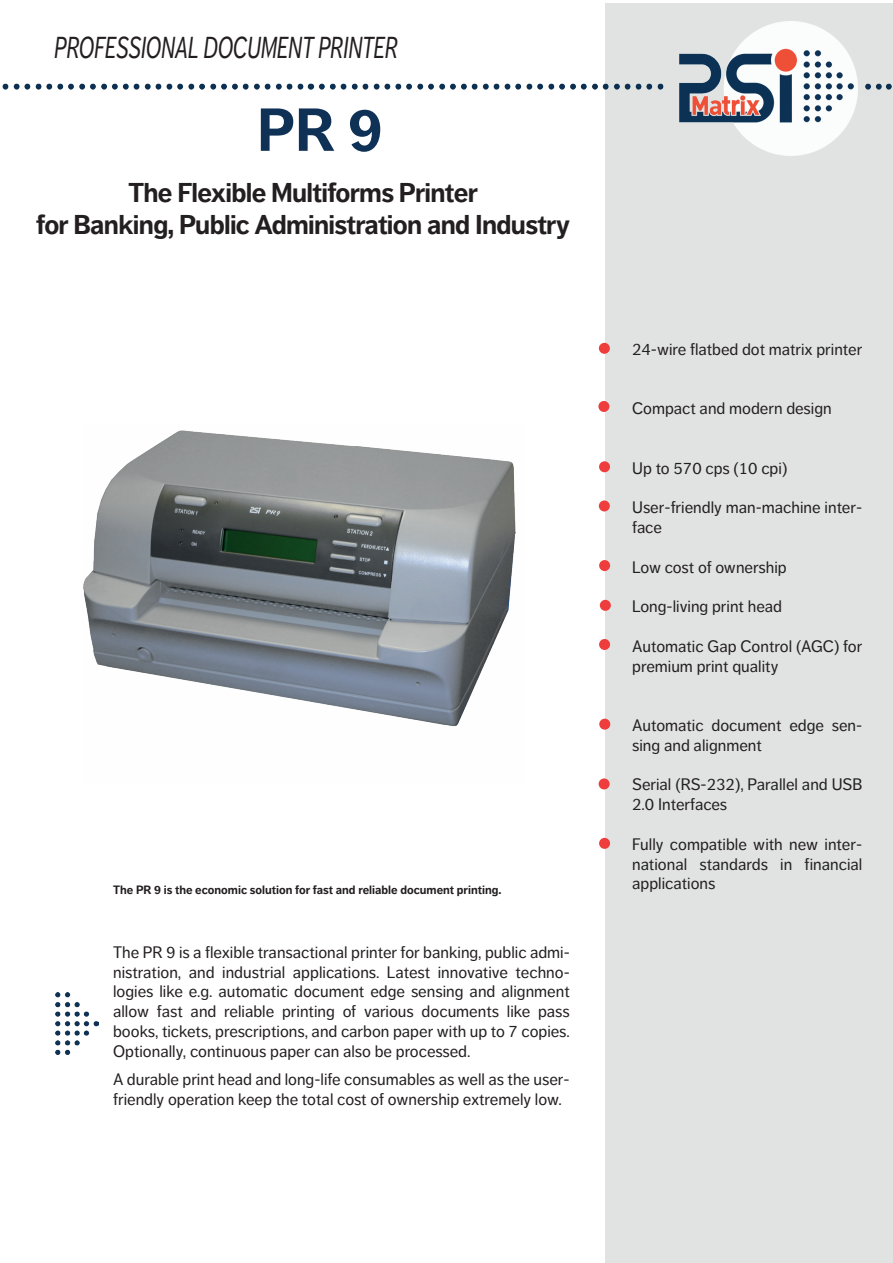
<style>
.page{position:relative;width:893px;height:1263px;background:#fff}
.page>*{position:absolute;margin:0;border:0;box-sizing:border-box;transform-origin:0 0}
.t1{font:700 60px "Dagny Pro";color:#0e3155}
.t2{font:italic 30px "Dagny Pro";color:#231f20;scale:.71 1}
.t3{font:700 27px/32.4px "Dagny Pro";letter-spacing:-.025em;color:#231f20;text-align:center}
.t4{font:16.5px/19.8px "Dagny Pro";color:#231f20}
.t5{font:700 12px "Dagny Pro";color:#231f20}
</style>
<div class="page">
<div style="left:605px;top:3px;width:288px;height:1260px;background:#e1e3e2"></div>
<div style="left:599px;top:461px;width:11px;height:11px;background:#ee3d3c;border-radius:50%"></div>
<div style="left:598px;top:401px;width:11px;height:11px;background:#ee3d3c;border-radius:50%"></div>
<div style="left:599px;top:343px;width:11px;height:11px;background:#ee3d3c;border-radius:50%"></div>
<div style="left:600px;top:600px;width:11px;height:11px;background:#ee3d3c;border-radius:50%"></div>
<div style="left:599px;top:560px;width:11px;height:11px;background:#ee3d3c;border-radius:50%"></div>
<div style="left:599px;top:500px;width:11px;height:11px;background:#ee3d3c;border-radius:50%"></div>
<div style="left:599px;top:639px;width:11px;height:11px;background:#ee3d3c;border-radius:50%"></div>
<div style="left:599px;top:719px;width:11px;height:11px;background:#ee3d3c;border-radius:50%"></div>
<div style="left:599px;top:778px;width:11px;height:11px;background:#ee3d3c;border-radius:50%"></div>
<img style="left:83px;top:430px;width:433px;height:296px">
<div style="left:599px;top:838px;width:11px;height:11px;background:#ee3d3c;border-radius:50%"></div>
<img style="left:3px;top:21px;width:888px;height:135px">
<img style="left:55px;top:992px;width:44px;height:62px">
<h2 class="t2" style="left:55px;top:30px;width:485px">PROFESSIONAL DOCUMENT PRINTER</h2>
<h1 class="t1" style="left:257px;top:95px;width:127px">PR 9</h1>
<h3 class="t3" style="left:36px;top:177px;width:535px">The Flexible Multiforms Printer<br>for Banking, Public Administration and Industry</h3>
<p class="t5" style="left:113px;top:883px;width:390px">The PR 9 is the economic solution for fast and reliable document printing.</p>
<p class="t4" style="left:113px;top:942px;width:458px;text-align:justify">The PR 9 is a flexible transactional printer for banking, public admi&shy;nistration, and industrial applications. Latest innovative techno&shy;logies like e.g. automatic document edge sensing and alignment allow fast and reliable printing of various documents like pass books, tickets, prescriptions, and carbon paper with up to 7 copies.<br>Optionally, continuous paper can also be processed.</p>
<p class="t4" style="left:113px;top:1069px;width:458px">A durable print head and long-life consumables as well as the user&shy;friendly operation keep the total cost of ownership extremely low.</p>
<p class="t4" style="left:632px;top:339px;width:232px">24-wire flatbed dot matrix printer</p>
<p class="t4" style="left:632px;top:398px;width:201px">Compact and modern design</p>
<p class="t4" style="left:632px;top:458px;width:157px">Up to 570 cps (10 cpi)</p>
<p class="t4" style="left:632px;top:497px;width:232px">User-friendly man-machine inter&shy;face</p>
<p class="t4" style="left:632px;top:557px;width:156px">Low cost of ownership</p>
<p class="t4" style="left:632px;top:596px;width:151px">Long-living print head</p>
<p class="t4" style="left:632px;top:636px;width:232px">Automatic Gap Control (AGC) for premium print quality</p>
<p class="t4" style="left:632px;top:715px;width:232px">Automatic document edge sen&shy;sing and alignment</p>
<p class="t4" style="left:632px;top:775px;width:232px">Serial (RS-232), Parallel and USB<br>2.0 Interfaces</p>
<p class="t4" style="left:632px;top:834px;width:232px;text-align:justify">Fully compatible with new inter&shy;national standards in financial applications</p>
</div>
